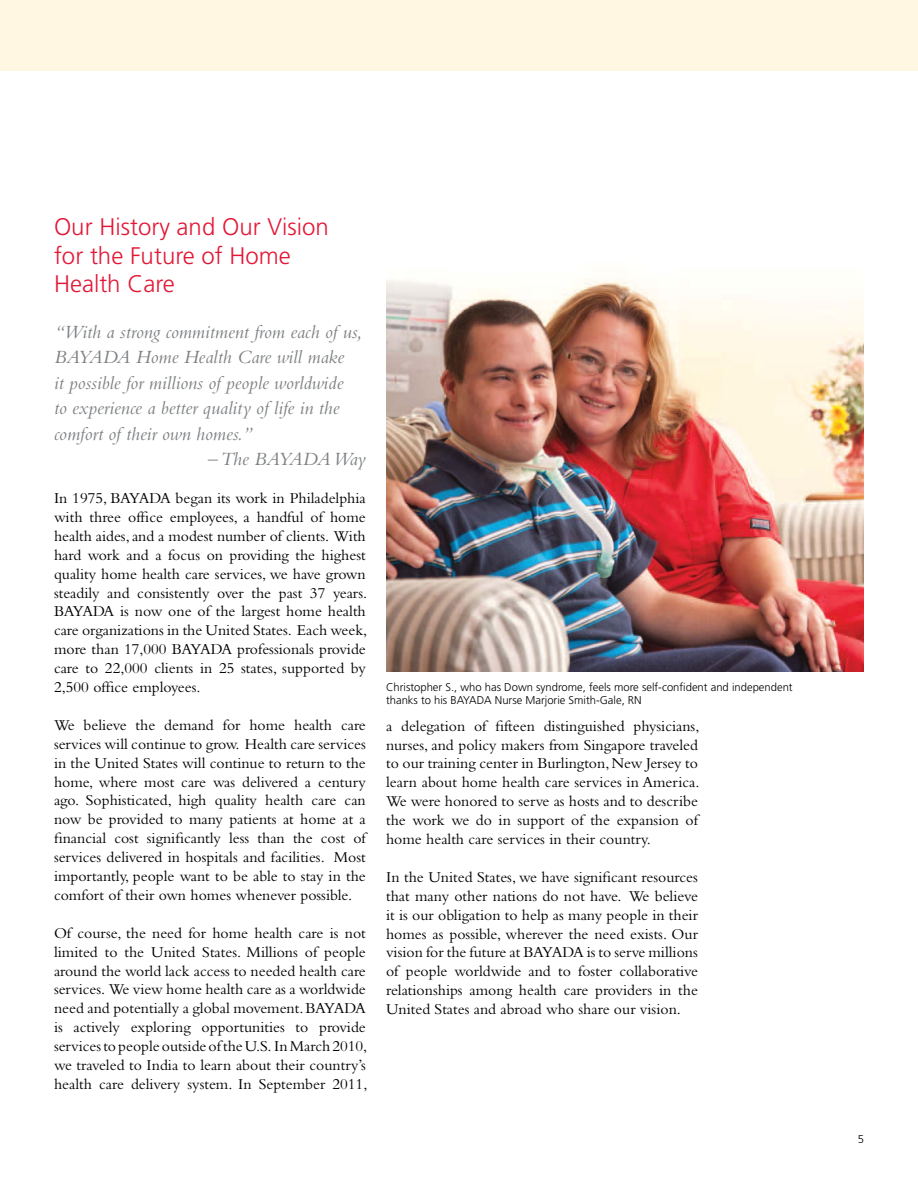
<style>
.page{position:relative;width:918px;height:1188px;background:#fff}
.page>*{position:absolute;margin:0;border:0;box-sizing:border-box;transform-origin:0 0}
.Headline{font:300 24px "Frutiger";color:#e31837}
.Headline_quote{font:italic 19.5px/25.5px "Bembo";color:#7e8083}
.Headline_quote-2{font:italic 19.5px "Bembo";letter-spacing:-.03em;color:#7e8083}
.body_text{font:15.75px/18.9px "Bembo";color:#000;text-align:justify}
.captions{font:300 11.25px/13.5px "Frutiger";color:#000}
</style>
<div class="page">
<div style="left:0;top:0;width:918px;height:71px;background:#fff7e1"></div>
<img style="left:386px;top:278px;width:478px;height:394px">
<p class="Headline" style="left:54px;top:213px;width:276px">Our History and Our Vision</p>
<p class="Headline" style="left:54px;top:242px;width:238px">for the Future of Home</p>
<p class="Headline" style="left:54px;top:271px;width:122px">Health Care</p>
<p class="Headline_quote" style="left:54px;top:318px;width:310px">“With a strong commitment from each of us, BAYADA Home Health Care will make<br>it possible for millions of people worldwide<br>to experience a better quality of life in the comfort of their own homes.”</p>
<p class="Headline_quote-2" style="left:208px;top:448px;width:159px">– The BAYADA Way</p>
<p class="body_text" style="left:54px;top:488px;width:315px">In 1975, BAYADA began its work in Philadelphia with three office employees, a handful of home health aides, and a modest number of clients. With hard work and a focus on providing the highest quality home health care services, we have grown steadily and consistently over the past 37 years.<br>BAYADA is now one of the largest home health care organizations in the United States. Each week, more than 17,000 BAYADA professionals provide care to 22,000 clients in 25 states, supported by 2,500 office employees.</p>
<p class="body_text" style="left:54px;top:715px;width:313px">We believe the demand for home health care services will continue to grow. Health care services in the United States will continue to return to the home, where most care was delivered a century ago. Sophisticated, high quality health care can now be provided to many patients at home at a financial cost significantly less than the cost of services delivered in hospitals and facilities. Most importantly, people want to be able to stay in the comfort of their own homes whenever possible.</p>
<p class="body_text" style="left:54px;top:923px;width:315px">Of course, the need for home health care is not limited to the United States. Millions of people around the world lack access to needed health care services. We view home health care as a worldwide need and potentially a global movement. BAYADA is actively exploring opportunities to provide services to people outside of the U.S. In March 2010, we traveled to India to learn about their country’s health care delivery system. In September 2011,</p>
<p class="captions" style="left:386px;top:680px;width:408px">Christopher S., who has Down syndrome, feels more self-confident and independent thanks to his BAYADA Nurse Marjorie Smith-Gale, RN</p>
<p class="body_text" style="left:386px;top:716px;width:315px">a delegation of fifteen distinguished physicians, nurses, and policy makers from Singapore traveled to our training center in Burlington, New Jersey to learn about home health care services in America.<br>We were honored to serve as hosts and to describe the work we do in support of the expansion of home health care services in their country.</p>
<p class="body_text" style="left:386px;top:867px;width:313px">In the United States, we have significant resources that many other nations do not have. We believe it is our obligation to help as many people in their homes as possible, wherever the need exists. Our vision for the future at BAYADA is to serve millions of people worldwide and to foster collaborative relationships among health care providers in the United States and abroad who share our vision.</p>
<p class="captions" style="left:858px;top:1132px;width:8px">5</p>
</div>
